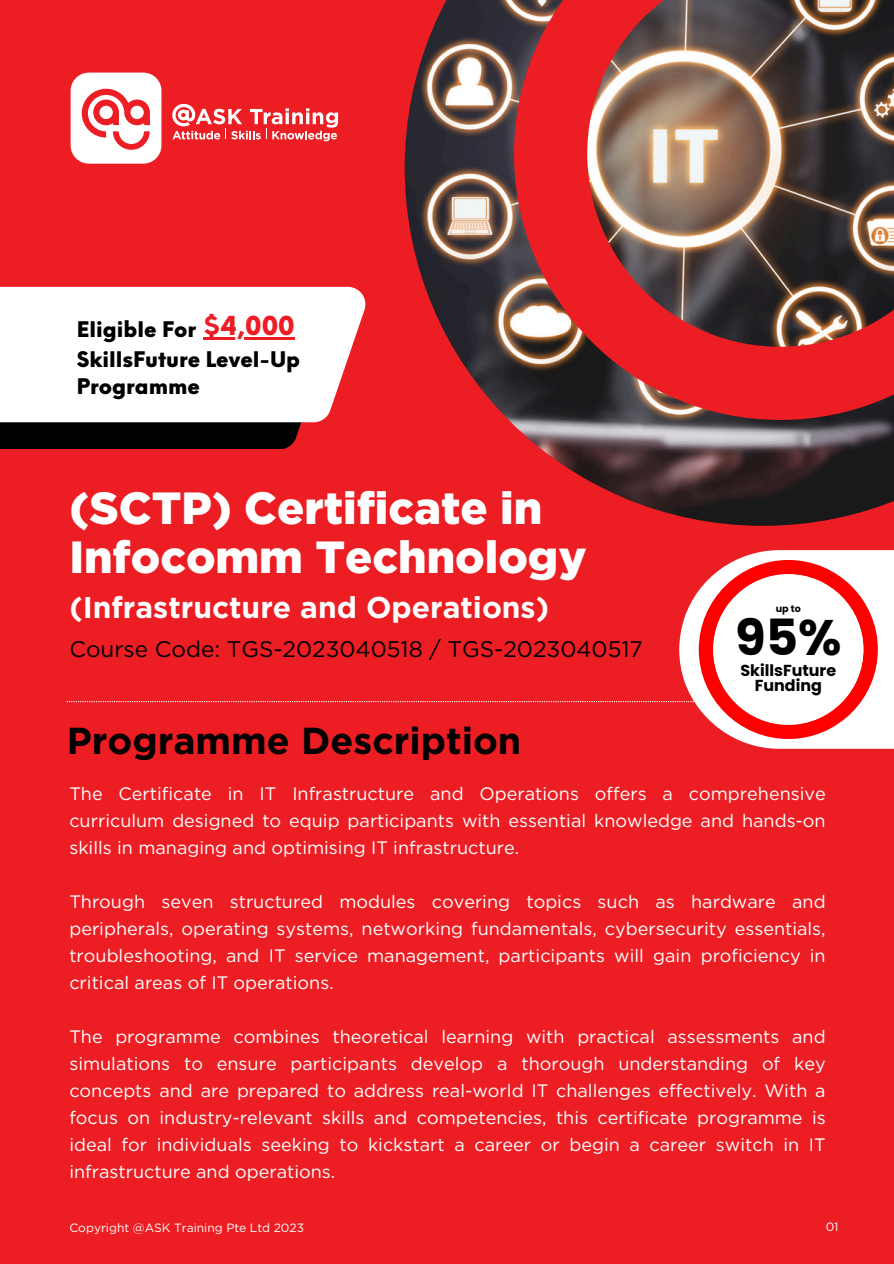
<style>
.page{position:relative;width:894px;height:1264px;background:#fff}
.page>*{position:absolute;margin:0;border:0;box-sizing:border-box;transform-origin:0 0}
.t1{font:700 49.8px "Poppins";color:#000}
.t2{font:900 45px/49.5px "Gotham";color:#fff}
.t3{font:700 37.5px "Gotham";color:#000}
.t4{font:700 30px "Gotham";color:#fff}
.t5{font:900 25.5px "Neue Einstellung";color:#ec1d23}
.t6{font:22.5px "Gotham";color:#000}
.t7{font:900 21px/27px "Neue Einstellung";color:#000}
.t8{font:18px/27px "Gotham";color:#fff;text-align:justify}
.t9{font:700 15.9px/15.8px "Poppins";color:#000;text-align:center}
.t10{font:12px "Gotham";color:#fff}
.t11{font:700 9.6px "Poppins";color:#000}
</style>
<div class="page">
<div style="left:0;top:0;width:893px;height:1263px;background:#ec1d23"></div>
<svg style="left:0;top:422px;width:316px;height:27px"></svg>
<div style="left:0;top:287px;width:366px;height:135px;background:#fff"></div>
<hr style="left:203px;top:337px;width:92px;height:2px;background:#ec1d23">
<img style="left:404px;top:0;width:489px;height:526px">
<svg style="left:514px;top:0;width:379px;height:420px"></svg>
<svg style="left:71px;top:73px;width:90px;height:91px"></svg>
<svg style="left:172px;top:104px;width:166px;height:37px"></svg>
<svg style="left:67px;top:550px;width:826px;height:198px"></svg>
<div style="left:713px;top:574px;width:150px;height:151px;background:#fffffe;border-radius:50%"></div>
<p class="t7" style="left:77px;top:313px;width:121px">Eligible For</p>
<p class="t5" style="left:203px;top:302px;width:93px">$4,000</p>
<p class="t7" style="left:77px;top:344px;width:225px">SkillsFuture Level-Up<br>Programme</p>
<h4 class="t2" style="left:69px;top:482px;width:518px">(SCTP) Certificate in<br>Infocomm Technology</h4>
<h5 class="t4" style="left:69px;top:589px;width:481px">(Infrastructure and Operations)</h5>
<p class="t6" style="left:69px;top:635px;width:575px">Course Code: TGS-2023040518 / TGS-2023040517</p>
<p class="t3" style="left:67px;top:717px;width:456px">Programme Description</p>
<p class="t11" style="left:775px;top:601px;width:26px">up to</p>
<p class="t1" style="left:734px;top:602px;width:108px">95%</p>
<p class="t9" style="left:740px;top:662px;width:97px">SkillsFuture<br>Funding</p>
<h4 class="t8" style="left:69px;top:779px;width:757px">The Certificate in IT Infrastructure and Operations offers a comprehensive curriculum designed to equip participants with essential knowledge and hands-on skills in managing and optimising IT infrastructure.</h4>
<h6 class="t8" style="left:69px;top:887px;width:757px">Through seven structured modules covering topics such as hardware and peripherals, operating systems, networking fundamentals, cybersecurity essentials, troubleshooting, and IT service management, participants will gain proficiency in critical areas of IT operations.</h6>
<h2 class="t8" style="left:69px;top:1022px;width:757px">The programme combines theoretical learning with practical assessments and simulations to ensure participants develop a thorough understanding of key concepts and are prepared to address real-world IT challenges effectively. With a focus on industry-relevant skills and competencies, this certificate programme is ideal for individuals seeking to kickstart a career or begin a career switch in IT infrastructure and operations.</h2>
<h1 class="t10" style="left:69px;top:1220px;width:236px">Copyright @ASK Training Pte Ltd 2023</h1>
<p class="t10" style="left:825px;top:1218px;width:14px">01</p>
</div>
